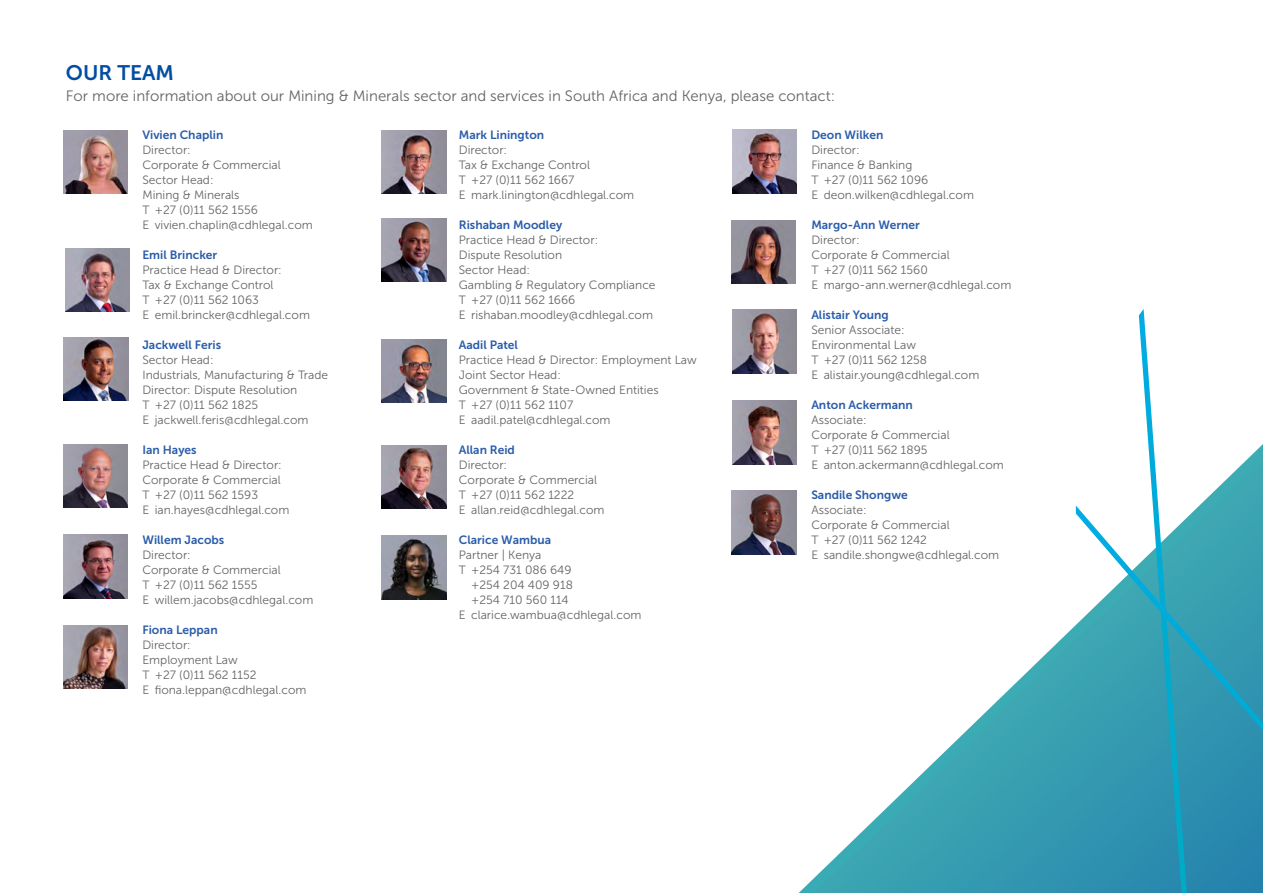
<style>
.page{position:relative;width:1263px;height:893px;background:#fff}
.page>*{position:absolute;margin:0;border:0;box-sizing:border-box;transform-origin:0 0}
.t1{font:21px "Museo Sans 700";color:#034ea2}
.t2{font:15px "Museo Sans 300";color:#636466}
.t3{font:12px/15px "Museo Sans 300";color:#636466}
.t4{font:12px "Museo Sans 700";color:#2a5caa}
.t5{font:12px "Museo Sans 700";color:#2c5daa}
</style>
<div class="page">
<img style="left:382px;top:536px;width:64px;height:63px">
<img style="left:65px;top:248px;width:65px;height:64px">
<img style="left:382px;top:445px;width:64px;height:64px">
<img style="left:64px;top:337px;width:64px;height:64px">
<img style="left:63px;top:625px;width:65px;height:64px">
<img style="left:731px;top:220px;width:65px;height:64px">
<img style="left:63px;top:535px;width:65px;height:63px">
<img style="left:732px;top:130px;width:65px;height:63px">
<img style="left:382px;top:130px;width:64px;height:64px">
<img style="left:382px;top:339px;width:64px;height:64px">
<img style="left:382px;top:218px;width:64px;height:64px">
<svg style="left:779px;top:318px;width:297px;height:575px"></svg>
<svg style="left:1076px;top:309px;width:187px;height:584px"></svg>
<img style="left:732px;top:309px;width:64px;height:64px">
<img style="left:732px;top:490px;width:64px;height:64px">
<img style="left:732px;top:401px;width:64px;height:63px">
<img style="left:63px;top:444px;width:65px;height:64px">
<img style="left:63px;top:130px;width:65px;height:64px">
<h1 class="t1" style="left:66px;top:61px;width:110px">OUR TEAM</h1>
<p class="t2" style="left:66px;top:87px;width:771px">For more information about our Mining &amp; Minerals sector and services in South Africa and Kenya, please contact:</p>
<p class="t4" style="left:142px;top:128px;width:82px">Vivien Chaplin</p>
<p class="t3" style="left:142px;top:142px;width:172px">Director:<br>Corporate &amp; Commercial<br>Sector Head:<br>Mining &amp; Minerals<br>T +27 (0)11 562 1556<br>E vivien.chaplin@cdhlegal.com</p>
<p class="t4" style="left:142px;top:248px;width:76px">Emil Brincker</p>
<p class="t3" style="left:142px;top:262px;width:169px">Practice Head &amp; Director:<br>Tax &amp; Exchange Control<br>T +27 (0)11 562 1063<br>E emil.brincker@cdhlegal.com</p>
<p class="t4" style="left:142px;top:338px;width:80px">Jackwell Feris</p>
<p class="t3" style="left:142px;top:352px;width:187px">Sector Head:<br>Industrials, Manufacturing &amp; Trade<br>Director: Dispute Resolution<br>T +27 (0)11 562 1825<br>E jackwell.feris@cdhlegal.com</p>
<p class="t5" style="left:142px;top:443px;width:56px">Ian Hayes</p>
<p class="t3" style="left:142px;top:457px;width:148px">Practice Head &amp; Director:<br>Corporate &amp; Commercial<br>T +27 (0)11 562 1593<br>E ian.hayes@cdhlegal.com</p>
<p class="t4" style="left:142px;top:533px;width:83px">Willem Jacobs</p>
<p class="t3" style="left:142px;top:547px;width:172px">Director:<br>Corporate &amp; Commercial<br>T +27 (0)11 562 1555<br>E willem.jacobs@cdhlegal.com</p>
<p class="t4" style="left:142px;top:623px;width:77px">Fiona Leppan</p>
<p class="t3" style="left:142px;top:637px;width:166px">Director:<br>Employment Law<br>T +27 (0)11 562 1152<br>E fiona.leppan@cdhlegal.com</p>
<p class="t4" style="left:459px;top:128px;width:87px">Mark Linington</p>
<p class="t3" style="left:459px;top:142px;width:177px">Director:<br>Tax &amp; Exchange Control<br>T +27 (0)11 562 1667<br>E mark.linington@cdhlegal.com</p>
<p class="t4" style="left:459px;top:218px;width:105px">Rishaban Moodley</p>
<p class="t3" style="left:459px;top:232px;width:198px">Practice Head &amp; Director:<br>Dispute Resolution<br>Sector Head:<br>Gambling &amp; Regulatory Compliance<br>T +27 (0)11 562 1666<br>E rishaban.moodley@cdhlegal.com</p>
<p class="t4" style="left:459px;top:338px;width:61px">Aadil Patel</p>
<p class="t3" style="left:459px;top:352px;width:239px">Practice Head &amp; Director: Employment Law<br>Joint Sector Head:<br>Government &amp; State-Owned Entities<br>T +27 (0)11 562 1107<br>E aadil.patel@cdhlegal.com</p>
<p class="t4" style="left:459px;top:443px;width:58px">Allan Reid</p>
<p class="t3" style="left:459px;top:457px;width:147px">Director:<br>Corporate &amp; Commercial<br>T +27 (0)11 562 1222<br>E allan.reid@cdhlegal.com</p>
<p class="t4" style="left:459px;top:533px;width:94px">Clarice Wambua</p>
<p class="t3" style="left:459px;top:547px;width:84px">Partner | Kenya</p>
<p class="t3" style="left:459px;top:562px;width:114px">T +254 731 086 649</p>
<p class="t3" style="left:471px;top:577px;width:103px">+254 204 409 918</p>
<p class="t3" style="left:471px;top:592px;width:99px">+254 710 560 114</p>
<p class="t3" style="left:459px;top:607px;width:184px">E clarice.wambua@cdhlegal.com</p>
<p class="t4" style="left:811px;top:128px;width:74px">Deon Wilken</p>
<p class="t3" style="left:811px;top:142px;width:164px">Director:<br>Finance &amp; Banking<br>T +27 (0)11 562 1096<br>E deon.wilken@cdhlegal.com</p>
<p class="t4" style="left:811px;top:218px;width:110px">Margo-Ann Werner</p>
<p class="t3" style="left:811px;top:232px;width:202px">Director:<br>Corporate &amp; Commercial<br>T +27 (0)11 562 1560<br>E margo-ann.werner@cdhlegal.com</p>
<p class="t4" style="left:811px;top:308px;width:79px">Alistair Young</p>
<p class="t3" style="left:811px;top:322px;width:170px">Senior Associate:<br>Environmental Law<br>T +27 (0)11 562 1258<br>E alistair.young@cdhlegal.com</p>
<p class="t4" style="left:811px;top:398px;width:103px">Anton Ackermann</p>
<p class="t3" style="left:811px;top:412px;width:194px">Associate:<br>Corporate &amp; Commercial<br>T +27 (0)11 562 1895<br>E anton.ackermann@cdhlegal.com</p>
<p class="t4" style="left:811px;top:488px;width:98px">Sandile Shongwe</p>
<p class="t3" style="left:811px;top:502px;width:189px">Associate:<br>Corporate &amp; Commercial<br>T +27 (0)11 562 1242<br>E sandile.shongwe@cdhlegal.com</p>
</div>
